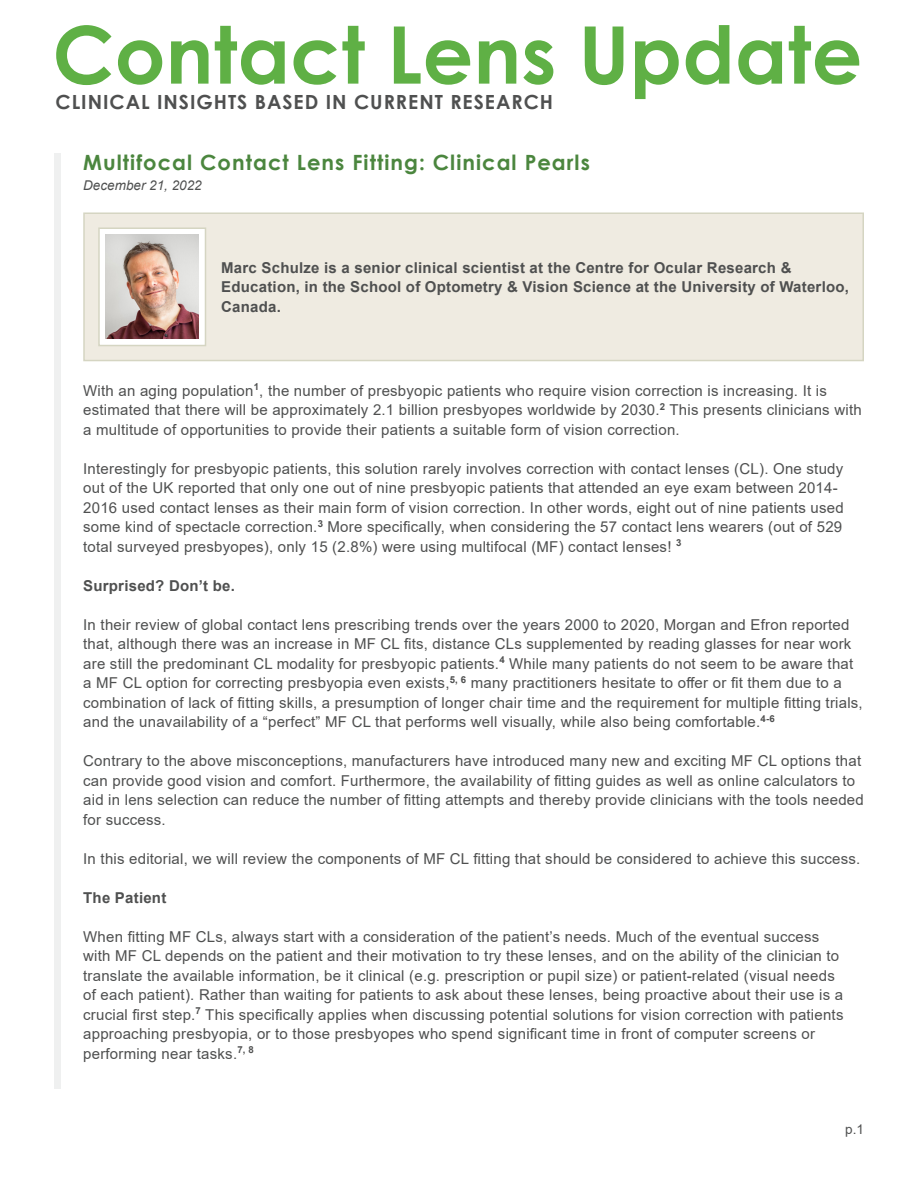
<style>
.page{position:relative;width:918px;height:1188px;background:#fff}
.page>*{position:absolute;margin:0;border:0;box-sizing:border-box;transform-origin:0 0}
.t1{font:700 79.5px "Century Gothic";color:#5fb045}
.Article_Heading{font:700 21px "Century Gothic";letter-spacing:.05em;color:#4b863e}
.t2{font:700 19.5px "Century Gothic";letter-spacing:.05em;color:#4f5050}
.Text{font:15px/19.5px "Arial";letter-spacing:.015em;color:#4f5050}
.Image_Text{font:700 15px/19.5px "Arial";letter-spacing:.015em;color:#4f5050}
.Text-2{font:700 15px "Arial";letter-spacing:.015em;color:#4f5050}
.Date{font:italic 13.5px "Arial";color:#4f5050}
.Page_Number{font:13.5px "Arial";color:#4f5050}
</style>
<div class="page">
<div style="left:54px;top:154px;width:7px;height:935px;background:#eff0f0"></div>
<div style="left:83px;top:212px;width:781px;height:149px;background:#efebe1;border:2px solid #d5d5c2"></div>
<div style="left:98px;top:227px;width:108px;height:119px;background:#fff;border:2px solid #d5d5c2"></div>
<img style="left:106px;top:235px;width:93px;height:104px">
<h1 class="t1" style="left:52px;top:-6px;width:811px">Contact Lens Update</h1>
<h3 class="t2" style="left:56px;top:87px;width:499px">CLINICAL INSIGHTS BASED IN CURRENT RESEARCH</h3>
<p class="Article_Heading" style="left:83px;top:146px;width:508px">Multifocal Contact Lens Fitting: Clinical Pearls</p>
<p class="Date" style="left:83px;top:177px;width:120px">December 21, 2022</p>
<p class="Image_Text" style="left:221px;top:258px;width:629px">Marc Schulze is a senior clinical scientist at the Centre for Ocular Research &amp;<br>Education, in the School of Optometry &amp; Vision Science at the University of Waterloo,<br>Canada.</p>
<p class="Text" style="left:83px;top:381px;width:780px">With an aging population<sup>1</sup>, the number of presbyopic patients who require vision correction is increasing. It is estimated that there will be approximately 2.1 billion presbyopes worldwide by 2030.<sup>2</sup> This presents clinicians with a multitude of opportunities to provide their patients a suitable form of vision correction.</p>
<p class="Text" style="left:83px;top:459px;width:762px">Interestingly for presbyopic patients, this solution rarely involves correction with contact lenses (CL). One study out of the UK reported that only one out of nine presbyopic patients that attended an eye exam between 2014- 2016 used contact lenses as their main form of vision correction. In other words, eight out of nine patients used some kind of spectacle correction.<sup>3</sup> More specifically, when considering the 57 contact lens wearers (out of 529 total surveyed presbyopes), only 15 (2.8%) were using multifocal (MF) contact lenses! <sup>3</sup></p>
<p class="Text-2" style="left:83px;top:575px;width:153px">Surprised? Don’t be.</p>
<p class="Text" style="left:83px;top:615px;width:781px">In their review of global contact lens prescribing trends over the years 2000 to 2020, Morgan and Efron reported that, although there was an increase in MF CL fits, distance CLs supplemented by reading glasses for near work are still the predominant CL modality for presbyopic patients.<sup>4</sup> While many patients do not seem to be aware that a MF CL option for correcting presbyopia even exists,<sup>5,</sup> <sup>6</sup> many practitioners hesitate to offer or fit them due to a combination of lack of fitting skills, a presumption of longer chair time and the requirement for multiple fitting trials, and the unavailability of a “perfect” MF CL that performs well visually, while also being comfortable.<sup>4-6</sup></p>
<p class="Text" style="left:83px;top:751px;width:782px">Contrary to the above misconceptions, manufacturers have introduced many new and exciting MF CL options that can provide good vision and comfort. Furthermore, the availability of fitting guides as well as online calculators to aid in lens selection can reduce the number of fitting attempts and thereby provide clinicians with the tools needed for success.</p>
<p class="Text" style="left:83px;top:849px;width:779px">In this editorial, we will review the components of MF CL fitting that should be considered to achieve this success.</p>
<p class="Text-2" style="left:83px;top:887px;width:85px">The Patient</p>
<p class="Text" style="left:83px;top:927px;width:762px">When fitting MF CLs, always start with a consideration of the patient’s needs. Much of the eventual success with MF CL depends on the patient and their motivation to try these lenses, and on the ability of the clinician to translate the available information, be it clinical (e.g. prescription or pupil size) or patient-related (visual needs of each patient). Rather than waiting for patients to ask about these lenses, being proactive about their use is a crucial first step.<sup>7</sup> This specifically applies when discussing potential solutions for vision correction with patients approaching presbyopia, or to those presbyopes who spend significant time in front of computer screens or performing near tasks.<sup>7,</sup> <sup>8</sup></p>
<p class="Page_Number" style="left:845px;top:1120px;width:20px">p.1</p>
</div>
